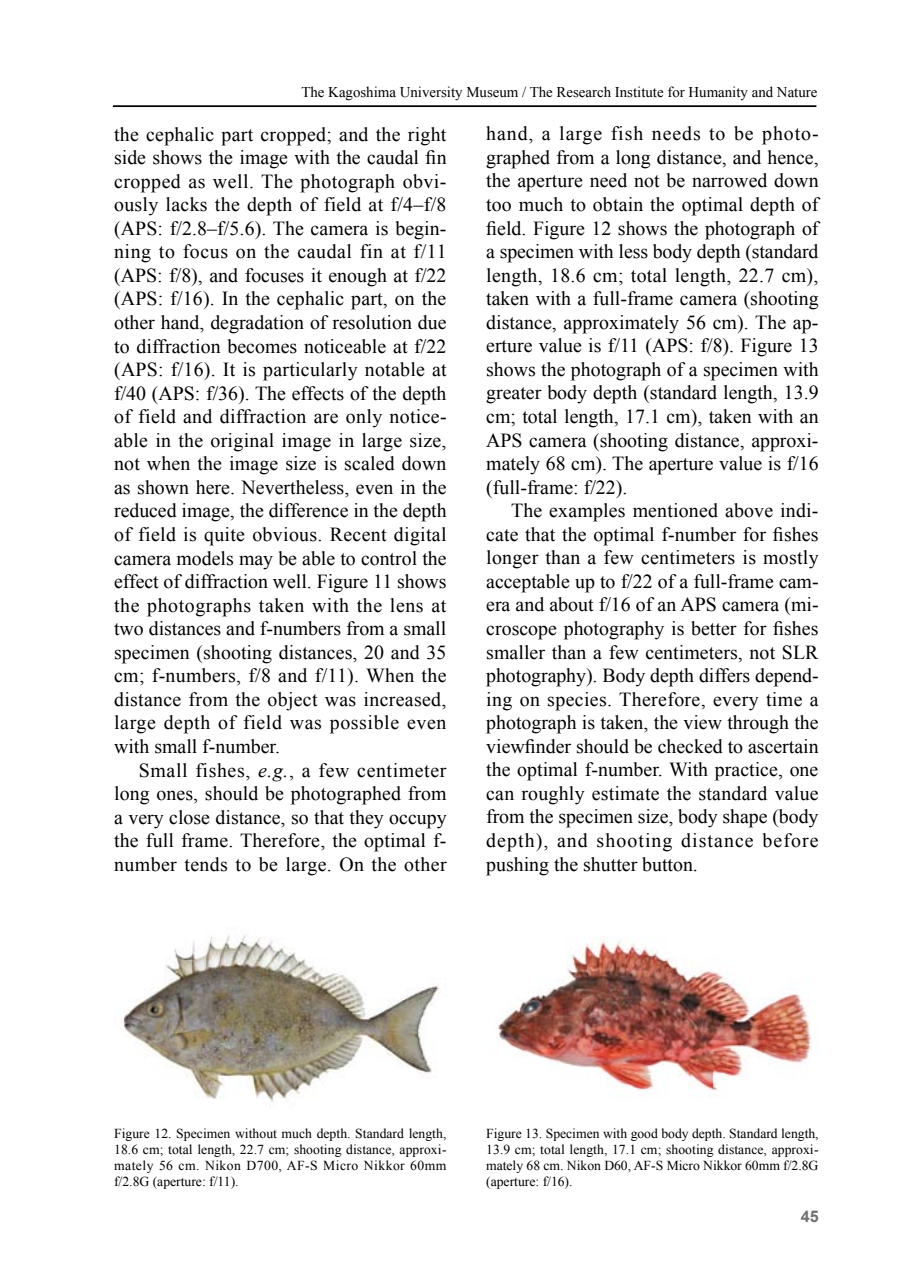
<style>
.page{position:relative;width:903px;height:1275px;background:#fff}
.page>*{position:absolute;margin:0;border:0;box-sizing:border-box;transform-origin:0 0}
.t1{font:19.78px/23.6px "Times New Roman";letter-spacing:.005em;color:#000;text-align:justify}
.t2{font:19.78px "Times New Roman";letter-spacing:.025em;color:#000}
.t3{font:19.78px "Times New Roman";letter-spacing:.03em;color:#000}
.t4{font:19.78px "Times New Roman";letter-spacing:.045em;color:#000}
.t5{font:700 16.1px "Arial";color:#727172}
.t6{font:14.88px "Times New Roman";color:#000}
.t7{font:13.65px "Times New Roman";letter-spacing:.005em;color:#000}
.t8{font:13.65px "Times New Roman";letter-spacing:.035em;color:#000}
.s1{font-style:italic}
</style>
<div class="page">
<hr style="left:113px;top:105px;width:703px;height:2px;background:#000">
<img style="left:122px;top:934px;width:317px;height:168px">
<img style="left:498px;top:939px;width:313px;height:152px">
<p class="t6" style="left:301px;top:82px;width:517px">The Kagoshima University Museum / The Research Institute for Humanity and Nature</p>
<p class="t1" style="left:114px;top:122px;width:334px">the cephalic part cropped; and the right side shows the image with the caudal fin</p>
<p class="t1" style="left:114px;top:192px;width:334px">ously lacks the depth of field at f/4 f– /8</p>
<p class="t4" style="left:486px;top:120px;width:334px">hand a, large fish needs to be photo-</p>
<p class="t1" style="left:486px;top:169px;width:334px">the aperture need not be narrowed down too much to obtain the optimal depth of field. Figure 12 shows the photograph of a specimen with less body depth (standard length, 18.6 cm; total length, 22.7 cm ,( taken with a full-frame camera (shooting</p>
<p class="t1" style="left:486px;top:334px;width:334px">erture value is f/11 (APS f: /8 .) Figure 13</p>
<p class="t1" style="left:486px;top:145px;width:334px">graphed from a long distance, and hence,</p>
<p class="t2" style="left:114px;top:168px;width:334px">cropped as well. The photograph obvi-</p>
<p class="t1" style="left:114px;top:216px;width:334px">(APS f: /2.8 f– /5.6 .) The camera is begin-</p>
<p class="t1" style="left:114px;top:263px;width:334px">(APS f: /8 ,) and focuses it enough at f/22 (APS f: /16 .) In the cephalic part, on the other hand, degradation of resolution due to diffraction becomes noticeable at f/22 (APS f: /16 .) It is particularly notable at f/40 (APS f: /36 .) The effects of the depth</p>
<p class="t1" style="left:114px;top:428px;width:334px">able in the original image in large size,</p>
<p class="t3" style="left:114px;top:238px;width:334px">ning to focus on the caudal fin at f/11</p>
<p class="t1" style="left:486px;top:310px;width:334px">distance, approximately 56 cm .) The ap-</p>
<p class="t1" style="left:486px;top:357px;width:334px">shows the photograph of a specimen with greater body depth (standard length, 13.9 cm; total length, 17.1 cm ,) taken with an</p>
<p class="t1" style="left:486px;top:451px;width:334px">mately 68 cm .) The aperture value is f/16</p>
<p class="t1" style="left:114px;top:404px;width:334px">of field and diffraction are only notice-</p>
<p class="t1" style="left:114px;top:452px;width:334px">not when the image size is scaled down as shown here. Nevertheless, even in the reduced image, the difference in the depth of field is quite obvious. Recent digital camera models may be able to control the effect of diffraction well. Figure 11 shows the photographs taken with the lens at two distances and -f numbers from a small specimen (shooting distances, 20 and 35 cm; -f numbers f, /8 and f/11 .) When the distance from the object was increased, large depth of field was possible even with small -f number.</p>
<p class="t1" style="left:114px;top:758px;width:334px;text-indent:25px">Small fishes <span class="s1">g.e</span>, a<span class="s1">.</span>, few centimeter long ones, should be photographed from a very close distance, so that they occupy</p>
<p class="t1" style="left:114px;top:852px;width:334px">number tends to be large. On the other</p>
<p class="t1" style="left:486px;top:428px;width:334px">APS camera (shooting distance, approxi-</p>
<p class="t1" style="left:486px;top:475px;width:143px">(full-frame f: /22 .(</p>
<p class="t1" style="left:486px;top:522px;width:334px">cate that the optimal -f number for fishes</p>
<p class="t1" style="left:511px;top:498px;width:309px">The examples mentioned above indi-</p>
<p class="t1" style="left:486px;top:546px;width:334px">longer than a few centimeters is mostly</p>
<p class="t1" style="left:486px;top:569px;width:334px">acceptable up to f/22 of a full-frame cam-</p>
<p class="t1" style="left:486px;top:593px;width:334px">era and about f/16 of an APS camera (mi-</p>
<p class="t1" style="left:486px;top:616px;width:334px">croscope photography is better for fishes</p>
<p class="t1" style="left:486px;top:640px;width:334px">smaller than a few centimeters, not SLR</p>
<p class="t1" style="left:486px;top:687px;width:334px">ing on species. Therefore, every time a</p>
<p class="t1" style="left:486px;top:663px;width:334px">photography .) Body depth differs depend-</p>
<p class="t1" style="left:486px;top:710px;width:334px">photograph is taken, the view through the viewfinder should be checked to ascertain the optimal -f number. With practice, one can roughly estimate the standard value from the specimen size, body shape (body depth ,) and shooting distance before pushing the shutter button.</p>
<p class="t1" style="left:114px;top:828px;width:334px">the full frame. Therefore, the optimal -f</p>
<p class="t7" style="left:114px;top:1124px;width:334px">Figure 12. Specimen without much depth. Standard length,</p>
<p class="t8" style="left:114px;top:1156px;width:334px">mately 56 cm. Nikon D700, AF S- Micro Nikkor 60mm</p>
<p class="t7" style="left:114px;top:1140px;width:334px">18.6 cm; total length, 22.7 cm; shooting distance, approxi-</p>
<p class="t7" style="left:114px;top:1172px;width:126px">f/2.8G (aperture f: /11 .(</p>
<p class="t7" style="left:486px;top:1124px;width:334px">Figure 13. Specimen with good body depth. Standard length,</p>
<p class="t7" style="left:486px;top:1156px;width:334px">mately 68 cm. Nikon D60, AF S- Micro Nikkor 60mm f/2.8G</p>
<p class="t7" style="left:486px;top:1140px;width:334px">13.9 cm; total length, 17.1 cm; shooting distance, approxi-</p>
<p class="t7" style="left:486px;top:1172px;width:88px">(aperture f: /16 .(</p>
<p class="t5" style="left:801px;top:1205px;width:19px">45</p>
</div>
